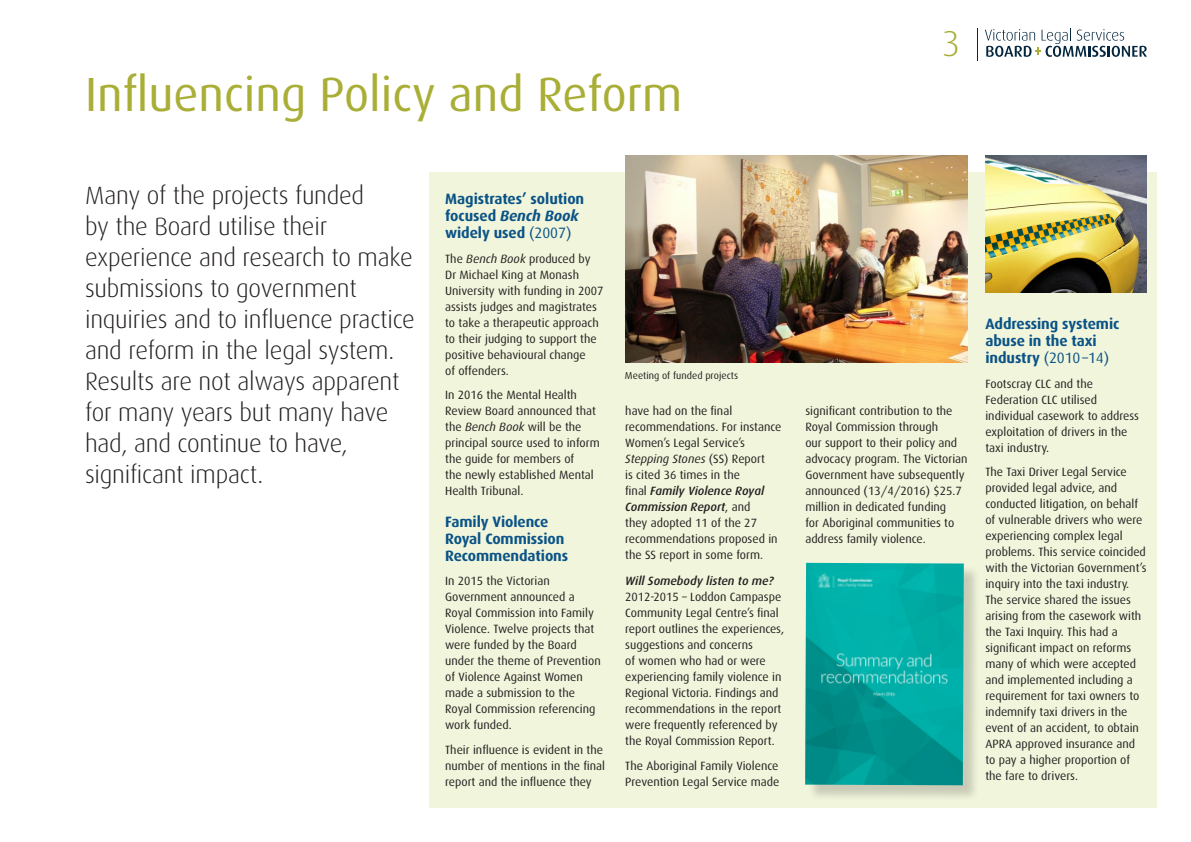
<style>
.page{position:relative;width:1191px;height:842px;background:#fff}
.page>*{position:absolute;margin:0;border:0;box-sizing:border-box;transform-origin:0 0}
.Page_Heading{font:48px "Dax";color:#a9ae36}
.t1{font:300 36px "Dax";color:#a9ae36}
.Intro_Para2{font:300 25px/31px "Dax";letter-spacing:-.01em;color:#231f20}
.Heading_1{font:700 15px/17px "Dax";letter-spacing:-.005em;color:#0a5386}
.Body_Copy{font:12px/16px "Dax";color:#231f20}
.Captions{font:10px "Dax";color:#231f20}
.s1{font-style:italic}
.s2{font-weight:400}
.s3{font-weight:500;font-style:italic}
</style>
<div class="page">
<div style="left:429px;top:173px;width:728px;height:635px;background:#f1f5db"></div>
<svg style="left:985px;top:28px;width:162px;height:29px"></svg>
<hr style="left:976px;top:28px;width:1px;height:33px;background:#03253d">
<img style="left:626px;top:156px;width:341px;height:207px">
<div style="left:807px;top:565px;width:173px;height:237px;background:#231f20;opacity:.2"></div>
<img style="left:805px;top:563px;width:158px;height:222px">
<img style="left:986px;top:156px;width:160px;height:136px">
<p class="Page_Heading" style="left:85px;top:68px;width:599px">Influencing Policy and Reform</p>
<p class="t1" style="left:942px;top:24px;width:20px">3</p>
<p class="Intro_Para2" style="left:85px;top:180px;width:331px">Many of the projects funded<br>by the Board utilise their experience and research to make submissions to government inquiries and to influence practice and reform in the legal system.<br>Results are not always apparent for many years but many have had, and continue to have, significant impact.</p>
<p class="Heading_1" style="left:445px;top:191px;width:140px">Magistrates’ solution focused <span class="s1">Bench Book </span>widely used <span class="s2">(2007)</span></p>
<p class="Body_Copy" style="left:445px;top:251px;width:160px">The <span class="s1">Bench Book</span> produced by<br>Dr Michael King at Monash<br>University with funding in 2007 assists judges and magistrates to take a therapeutic approach to their judging to support the positive behavioural change<br>of offenders.</p>
<p class="Body_Copy" style="left:445px;top:387px;width:156px">In 2016 the Mental Health<br>Review Board announced that the <span class="s1">Bench Book</span> will be the principal source used to inform the guide for members of<br>the newly established Mental<br>Health Tribunal.</p>
<p class="Heading_1" style="left:445px;top:513px;width:125px">Family Violence<br>Royal Commission<br>Recommendations</p>
<p class="Body_Copy" style="left:445px;top:573px;width:157px">In 2015 the Victorian<br>Government announced a<br>Royal Commission into Family<br>Violence. Twelve projects that were funded by the Board under the theme of Prevention of Violence Against Women made a submission to the<br>Royal Commission referencing work funded.</p>
<p class="Body_Copy" style="left:445px;top:741px;width:161px">Their influence is evident in the number of mentions in the final report and the influence they</p>
<p class="Captions" style="left:625px;top:370px;width:115px">Meeting of funded projects</p>
<p class="Body_Copy" style="left:625px;top:403px;width:158px">have had on the final recommendations. For instance<br>Women’s Legal Service’s<br><span class="s1">Stepping Stones</span> (SS) Report<br>is cited 36 times in the<br>final <span class="s3">Family Violence Royal<br>Commission Report</span>, and<br>they adopted 11 of the 27 recommendations proposed in the SS report in some form.</p>
<p class="Body_Copy" style="left:625px;top:573px;width:160px"><span class="s3">Will Somebody listen to me?<br></span>2012-2015 – Loddon Campaspe<br>Community Legal Centre’s final report outlines the experiences, suggestions and concerns<br>of women who had or were experiencing family violence in<br>Regional Victoria. Findings and recommendations in the report were frequently referenced by the Royal Commission Report.</p>
<p class="Body_Copy" style="left:625px;top:757px;width:156px">The Aboriginal Family Violence<br>Prevention Legal Service made</p>
<p class="Body_Copy" style="left:805px;top:403px;width:164px">significant contribution to the<br>Royal Commission through<br>our support to their policy and advocacy program. The Victorian<br>Government have subsequently announced (13/4/2016) $25.7 million in dedicated funding<br>for Aboriginal communities to address family violence.</p>
<p class="Heading_1" style="left:985px;top:315px;width:136px">Addressing systemic abuse in the taxi industry <span class="s2">(2010–14)</span></p>
<p class="Body_Copy" style="left:985px;top:375px;width:155px">Footscray CLC and the<br>Federation CLC utilised individual casework to address exploitation of drivers in the taxi industry.</p>
<p class="Body_Copy" style="left:985px;top:464px;width:163px">The Taxi Driver Legal Service provided legal advice, and conducted litigation, on behalf of vulnerable drivers who were experiencing complex legal problems. This service coincided with the Victorian Government’s inquiry into the taxi industry.<br>The service shared the issues arising from the casework with the Taxi Inquiry. This had a significant impact on reforms many of which were accepted and implemented including a requirement for taxi owners to indemnify taxi drivers in the event of an accident, to obtain<br>APRA approved insurance and to pay a higher proportion of the fare to drivers.</p>
</div>
